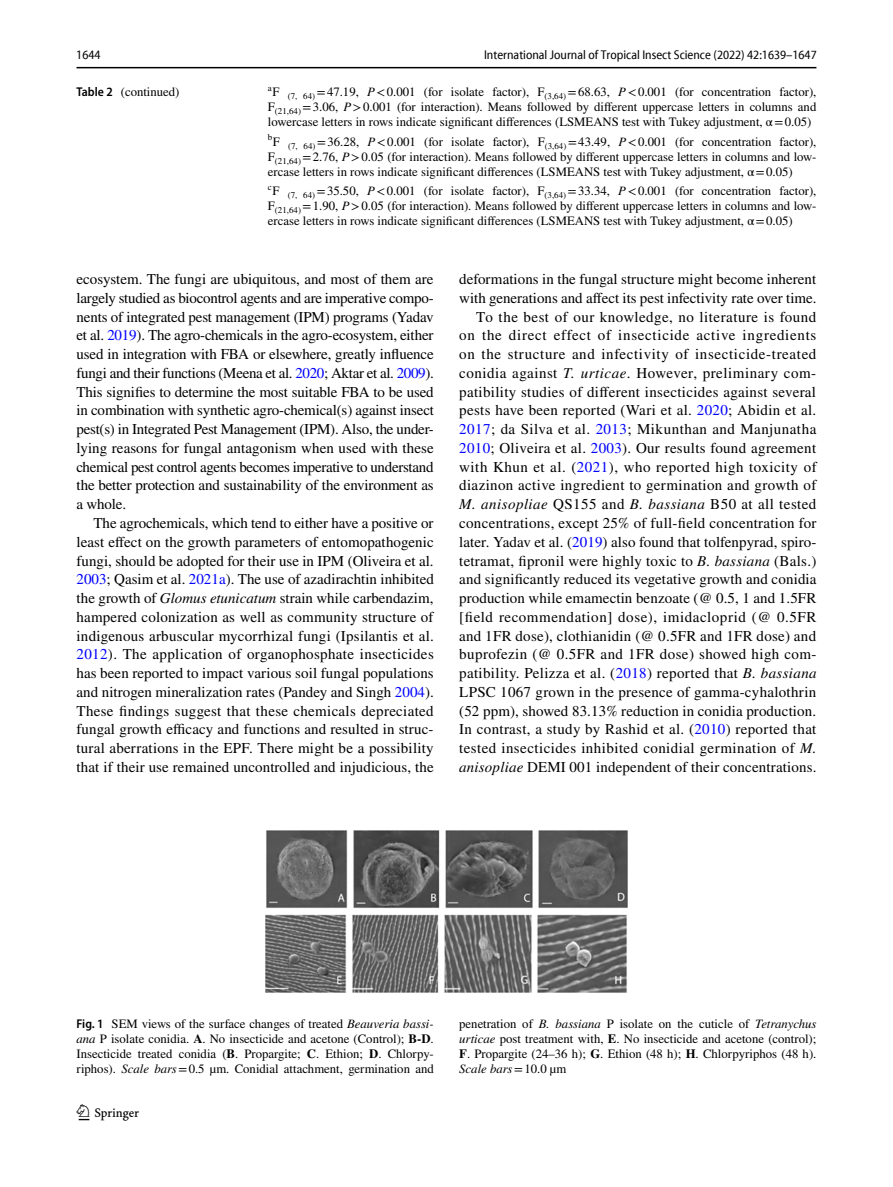
<style>
.page{position:relative;width:893px;height:1187px;background:#fff}
.page>*{position:absolute;margin:0;border:0;box-sizing:border-box;transform-origin:0 0}
.t1{font:22.5px "Springnew Regular 2";color:#000}
.t2{font:15px/18.8px "STIX";letter-spacing:.02em;color:#000;text-align:justify}
.t3{font:12.75px/15px "STIX";color:#000;text-align:justify}
.t4{font:semi-condensed 12.75px "Myriad Pro Unic";color:#000}
.s1{font-family:"Myriad Pro";font-weight:600;font-stretch:semi-condensed}
.s2{font-style:italic}
.s3{color:#00f}
.s4{font-weight:700}
</style>
<div class="page">
<hr style="left:77px;top:67px;width:739px;height:1px;background:#000">
<img style="left:265px;top:830px;width:363px;height:162px">
<p class="t4" style="left:76px;top:50px;width:26px">1644</p>
<p class="t4" style="left:484px;top:50px;width:334px">International Journal of Tropical Insect Science (2022) 42:1639–1647</p>
<p class="t3" style="left:77px;top:85px;width:105px"><span class="s1">Table 2</span> (continued)</p>
<p class="t3" style="left:268px;top:85px;width:550px"><sup>a</sup>F <sub>(7,</sub> <sub>64)</sub> =47.19, <span class="s2">P</span>&lt;0.001 (for isolate factor), F<sub>(3,64)</sub> =68.63, <span class="s2">P</span>&lt;0.001 (for concentration factor), F<sub>(21,64)</sub> =3.06, <span class="s2">P</span>&gt;0.001 (for interaction). Means followed by different uppercase letters in columns and lowercase letters in rows indicate significant differences (LSMEANS test with Tukey adjustment, α=0.05)</p>
<p class="t3" style="left:268px;top:135px;width:550px"><sup>b</sup>F <sub>(7,</sub> <sub>64)</sub> =36.28, <span class="s2">P</span>&lt;0.001 (for isolate factor), F<sub>(3,64)</sub> =43.49, <span class="s2">P</span>&lt;0.001 (for concentration factor), F<sub>(21,64)</sub> =2.76, <span class="s2">P</span>&gt;0.05 (for interaction). Means followed by different uppercase letters in columns and low&shy;ercase letters in rows indicate significant differences (LSMEANS test with Tukey adjustment, α=0.05)</p>
<p class="t3" style="left:268px;top:184px;width:550px"><sup>c</sup>F <sub>(7,</sub> <sub>64)</sub> =35.50, <span class="s2">P</span>&lt;0.001 (for isolate factor), F<sub>(3,64)</sub> =33.34, <span class="s2">P</span>&lt;0.001 (for concentration factor), F<sub>(21,64)</sub> =1.90, <span class="s2">P</span>&gt;0.05 (for interaction). Means followed by different uppercase letters in columns and low&shy;ercase letters in rows indicate significant differences (LSMEANS test with Tukey adjustment, α=0.05)</p>
<p class="t2" style="left:77px;top:271px;width:359px">ecosystem. The fungi are ubiquitous, and most of them are largely studied as biocontrol agents and are imperative compo&shy;nents of integrated pest management (IPM) programs (Yadav et al. <span class="s3">2019</span>). The agro-chemicals in the agro-ecosystem, either used in integration with FBA or elsewhere, greatly influence fungi and their functions (Meena et al. <span class="s3">2020</span>; Aktar et al. <span class="s3">2009</span>).<br>This signifies to determine the most suitable FBA to be used in combination with synthetic agro-chemical(s) against insect pest(s) in Integrated Pest Management (IPM). Also, the under&shy;lying reasons for fungal antagonism when used with these chemical pest control agents becomes imperative to understand the better protection and sustainability of the environment as a whole.</p>
<p class="t2" style="left:77px;top:514px;width:359px;text-indent:17px">The agrochemicals, which tend to either have a positive or least effect on the growth parameters of entomopathogenic fungi, should be adopted for their use in IPM (Oliveira et al.<br><span class="s3">2003</span>; Qasim et al. <span class="s3">2021a</span>). The use of azadirachtin inhibited the growth of <span class="s2">Glomus etunicatum</span> strain while carbendazim, hampered colonization as well as community structure of indigenous arbuscular mycorrhizal fungi (Ipsilantis et al.<br><span class="s3">2012</span>). The application of organophosphate insecticides has been reported to impact various soil fungal populations and nitrogen mineralization rates (Pandey and Singh <span class="s3">2004</span>).<br>These findings suggest that these chemicals depreciated fungal growth efficacy and functions and resulted in struc&shy;tural aberrations in the EPF. There might be a possibility that if their use remained uncontrolled and injudicious, the</p>
<p class="t2" style="left:459px;top:271px;width:359px;text-align:right">deformations in the fungal structure might become inherent with generations and affect its pest infectivity rate over time.<br>To the best of our knowledge, no literature is found on the direct effect of insecticide active ingredients on the structure and infectivity of insecticide-treated conidia against <span class="s2">T. urticae</span>. However, preliminary com&shy;patibility studies of different insecticides against several pests have been reported (Wari et al. <span class="s3">2020</span>; Abidin et al.<br><span class="s3">2017</span>; da Silva et al. <span class="s3">2013</span>; Mikunthan and Manjunatha <span class="s3">2010</span>; Oliveira et al. <span class="s3">2003</span>). Our results found agreement with Khun et al. (<span class="s3">2021</span>), who reported high toxicity of diazinon active ingredient to germination and growth of <span class="s2">M. anisopliae</span> QS155 and <span class="s2">B. bassiana</span> B50 at all tested concentrations, except 25% of full-field concentration for later. Yadav et al. (<span class="s3">2019</span>) also found that tolfenpyrad, spiro&shy;tetramat, fipronil were highly toxic to <span class="s2">B. bassiana</span> (Bals.) and significantly reduced its vegetative growth and conidia production while emamectin benzoate (@ 0.5, 1 and 1.5FR [field recommendation] dose), imidacloprid (@ 0.5FR and 1FR dose), clothianidin (@ 0.5FR and 1FR dose) and buprofezin (@ 0.5FR and 1FR dose) showed high com&shy;patibility. Pelizza et al. (<span class="s3">2018</span>) reported that <span class="s2">B. bassiana </span>LPSC 1067 grown in the presence of gamma-cyhalothrin (52 ppm), showed 83.13% reduction in conidia production.<br>In contrast, a study by Rashid et al. (<span class="s3">2010</span>) reported that tested insecticides inhibited conidial germination of <span class="s2">M. anisopliae</span> DEMI 001 independent of their concentrations.</p>
<p class="t3" style="left:77px;top:1017px;width:359px"><span class="s1">Fig. 1</span> SEM views of the surface changes of treated <span class="s2">Beauveria bassi&shy;ana</span> P isolate conidia. <span class="s4">A</span>. No insecticide and acetone (Control); <span class="s4">B-D</span>.<br>Insecticide treated conidia (<span class="s4">B</span>. Propargite; <span class="s4">C</span>. Ethion; <span class="s4">D</span>. Chlorpy&shy;riphos). <span class="s2">Scale bars</span>=0.5 µm. Conidial attachment, germination and</p>
<p class="t3" style="left:459px;top:1016px;width:359px">penetration of <span class="s2">B. bassiana</span> P isolate on the cuticle of <span class="s2">Tetranychus urticae</span> post treatment with, <span class="s4">E</span>. No insecticide and acetone (control); <span class="s4">F</span>. Propargite (24–36 h); <span class="s4">G</span>. Ethion (48 h); <span class="s4">H</span>. Chlorpyriphos (48 h).<br><span class="s2">Scale bars</span>=10.0 µm</p>
<h1 class="t1" style="left:79px;top:1104px;width:62px">1 3</h1>
</div>
